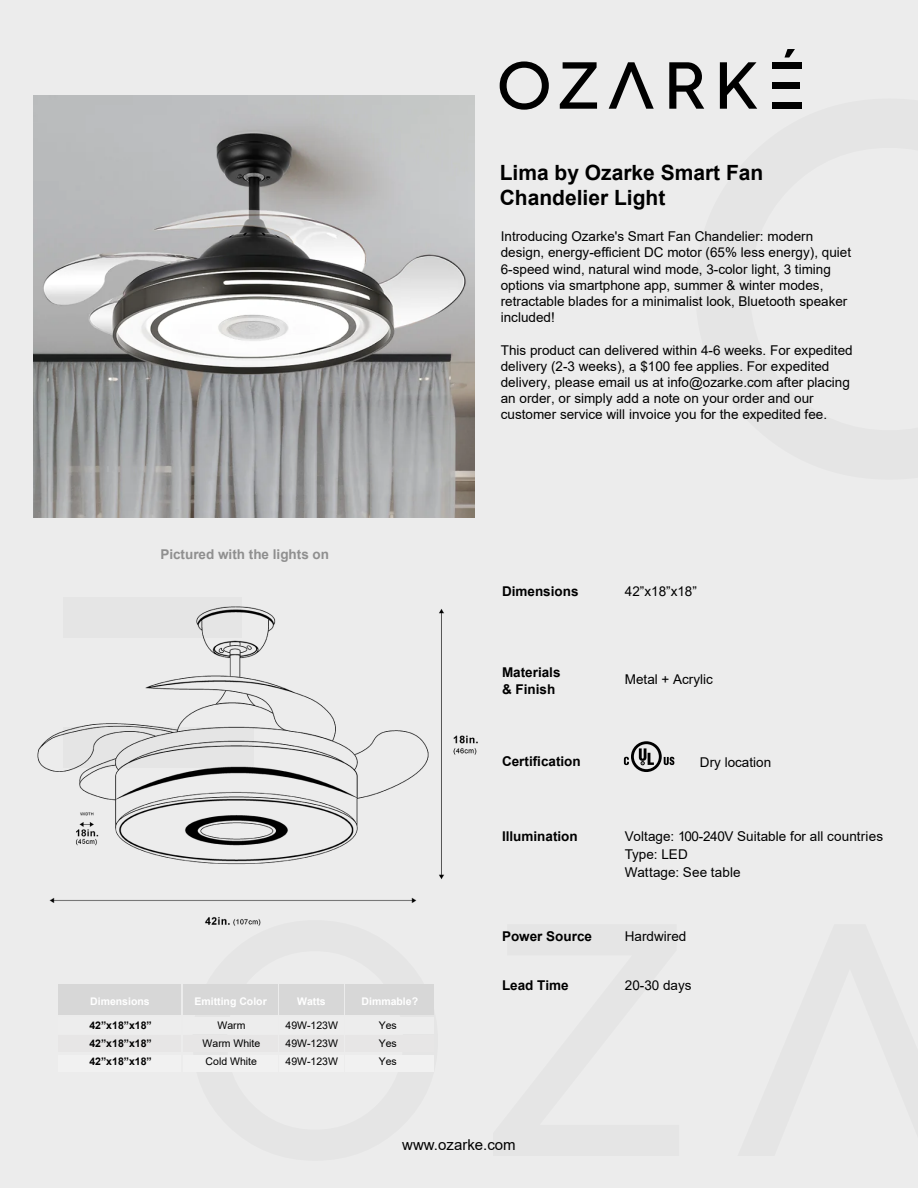
<style>
.page{position:relative;width:918px;height:1188px;background:#ececec}
.page>*{position:absolute;margin:0;border:0;box-sizing:border-box;transform-origin:0 0}
.t1{font:700 21px/25.2px "Arial";color:#000}
.t2{font:15px "Arial";color:#000}
.t3{font:13.5px/16.2px "Arial";color:#000}
.t4{font:700 13.5px/16.2px "Arial";color:#000}
.t5{font:700 13.5px "Arial";color:#8f8f8f}
.t6{font:10.5px/18.3px "Arial";color:#000;text-align:justify}
.t7{font:700 10.5px "Arial";color:#fff}
.t8{font:700 10.5px/18.5px "Arial";color:#000;text-align:justify}
</style>
<div class="page">
<svg style="left:192px;top:984px;width:242px;height:31px"></svg>
<svg style="left:500px;top:61px;width:49px;height:49px"></svg>
<svg style="left:560px;top:62px;width:37px;height:47px"></svg>
<svg style="left:609px;top:62px;width:45px;height:47px"></svg>
<svg style="left:669px;top:62px;width:35px;height:47px"></svg>
<svg style="left:720px;top:62px;width:37px;height:47px"></svg>
<svg style="left:785px;top:49px;width:10px;height:9px"></svg>
<div style="left:773px;top:62px;width:29px;height:7px;background:#000"></div>
<div style="left:773px;top:102px;width:29px;height:7px;background:#000"></div>
<div style="left:773px;top:82px;width:27px;height:7px;background:#000"></div>
<svg style="left:624px;top:741px;width:50px;height:31px"></svg>
<img style="left:34px;top:96px;width:441px;height:422px">
<div style="left:59px;top:985px;width:122px;height:30px;background:#d7d7d7"></div>
<div style="left:184px;top:985px;width:94px;height:30px;background:#d7d7d7"></div>
<div style="left:279px;top:985px;width:65px;height:30px;background:#d7d7d7"></div>
<div style="left:346px;top:985px;width:88px;height:30px;background:#d7d7d7"></div>
<div style="left:59px;top:1036px;width:122px;height:16px;background:#e7e6e6"></div>
<div style="left:184px;top:1036px;width:94px;height:16px;background:#e7e6e6"></div>
<div style="left:279px;top:1036px;width:65px;height:16px;background:#e7e6e6"></div>
<div style="left:346px;top:1036px;width:88px;height:16px;background:#e7e6e6"></div>
<div style="left:59px;top:1055px;width:122px;height:16px;background:#f1f1f1"></div>
<div style="left:184px;top:1055px;width:94px;height:16px;background:#f1f1f1"></div>
<div style="left:279px;top:1055px;width:65px;height:16px;background:#f1f1f1"></div>
<div style="left:346px;top:1055px;width:88px;height:16px;background:#f1f1f1"></div>
<img style="left:37px;top:606px;width:441px;height:320px">
<h1 class="t1" style="left:500px;top:160px;width:265px">Lima by Ozarke Smart Fan<br>Chandelier Light</h1>
<p class="t5" style="left:160px;top:544px;width:170px">Pictured with the lights on</p>
<p class="t7" style="left:90px;top:994px;width:61px">Dimensions</p>
<p class="t7" style="left:194px;top:994px;width:74px">Emitting Color</p>
<p class="t7" style="left:297px;top:994px;width:30px">Watts</p>
<p class="t7" style="left:362px;top:994px;width:58px">Dimmable?</p>
<p class="t6" style="left:379px;top:1016px;width:20px">Yes Yes Yes</p>
<p class="t8" style="left:89px;top:1016px;width:64px">42”x18”x18” 42”x18”x18” 42”x18”x18”</p>
<p class="t6" style="left:286px;top:1016px;width:54px">49W-123W 49W-123W 49W-123W</p>
<p class="t6" style="left:203px;top:1016px;width:59px;text-align:center">Warm<br>Warm White<br>Cold White</p>
<p class="t3" style="left:501px;top:228px;width:352px">Introducing Ozarke's Smart Fan Chandelier: modern design, energy-efficient DC motor (65% less energy), quiet 6-speed wind, natural wind mode, 3-color light, 3 timing options via smartphone app, summer &amp; winter modes, retractable blades for a minimalist look, Bluetooth speaker included!</p>
<p class="t3" style="left:501px;top:342px;width:353px">This product can delivered within 4-6 weeks. For expedited delivery (2-3 weeks), a $100 fee applies. For expedited delivery, please email us at info@ozarke.com after placing an order, or simply add a note on your order and our customer service will invoice you for the expedited fee.</p>
<p class="t4" style="left:502px;top:583px;width:78px">Dimensions</p>
<p class="t3" style="left:625px;top:583px;width:74px">42”x18”x18”</p>
<p class="t4" style="left:502px;top:665px;width:60px">Materials &amp; Finish</p>
<p class="t3" style="left:625px;top:671px;width:90px">Metal + Acrylic</p>
<p class="t4" style="left:502px;top:754px;width:80px">Certification</p>
<p class="t3" style="left:700px;top:754px;width:73px">Dry location</p>
<p class="t4" style="left:502px;top:828px;width:77px">Illumination</p>
<p class="t3" style="left:625px;top:827px;width:260px;line-height:18px">Voltage: 100-240V Suitable for all countries<br>Type: LED<br>Wattage: See table</p>
<p class="t4" style="left:502px;top:928px;width:92px">Power Source</p>
<p class="t3" style="left:625px;top:928px;width:63px">Hardwired</p>
<p class="t4" style="left:502px;top:977px;width:68px">Lead Time</p>
<p class="t3" style="left:625px;top:977px;width:68px">20-30 days</p>
<p class="t2" style="left:402px;top:1135px;width:115px">www.ozarke.com</p>
</div>
